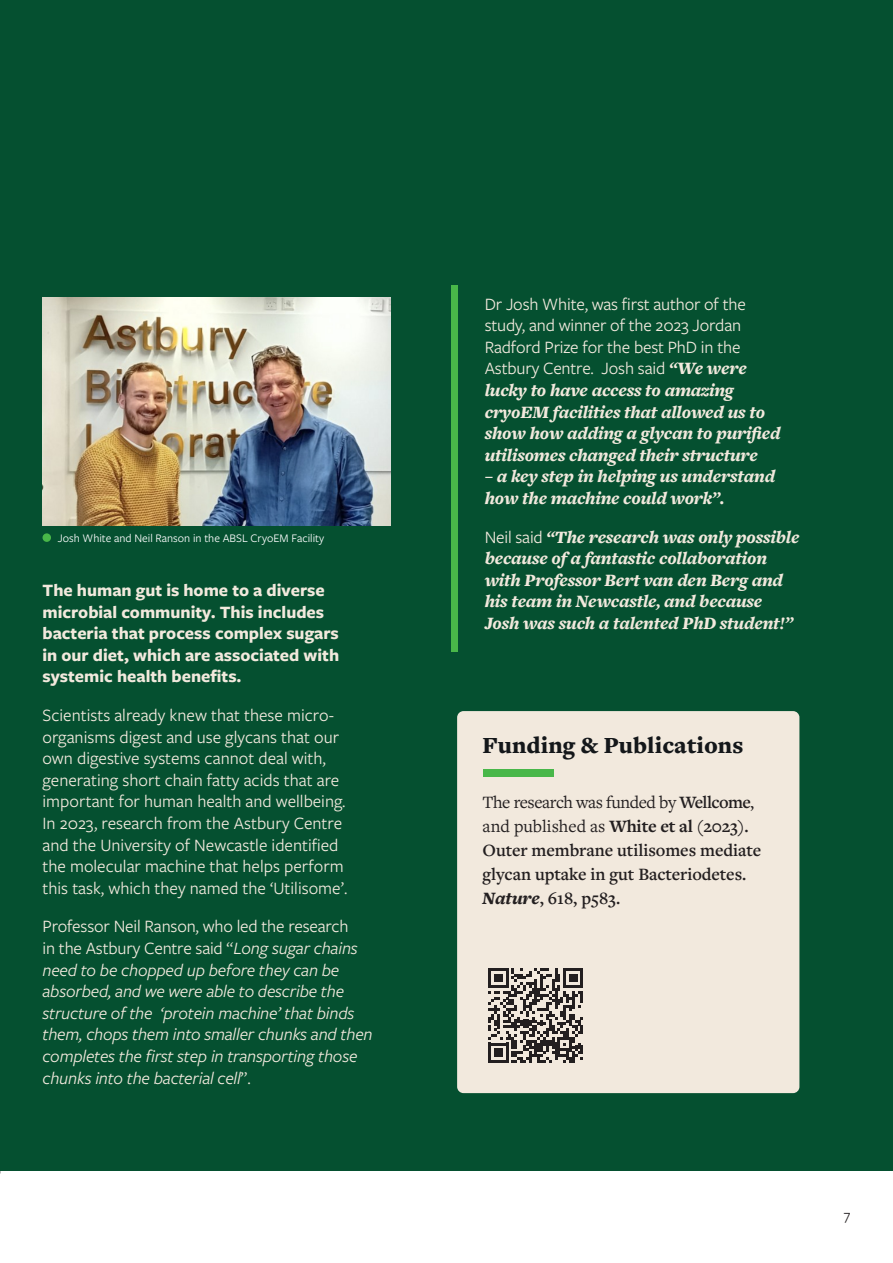
<style>
.page{position:relative;width:893px;height:1263px;background:#fff}
.page>*{position:absolute;margin:0;border:0;box-sizing:border-box;transform-origin:0 0}
.Intro_copy{font:900 24px "Freight Text Pro";color:#14171a}
.t1{font:italic 900 18px/21.6px "Freight Text Pro";letter-spacing:-.01em;color:#f2e9dd}
.t2{font:18px/21.6px "Freight Sans Pro";color:#f2e9dd}
.t3{font:italic 18px/21.6px "Freight Sans Pro";letter-spacing:-.01em;color:#f2e9dd}
.t4{font:700 18px/21.6px "Freight Sans Pro";color:#f2e9dd}
.Publications{font:600 18px/24px "Freight Text Pro";letter-spacing:-.005em;color:#231f20}
.t5{font:15px "Freight Sans Pro";color:#231f20}
.Image_caption{font:12px "Freight Sans Pro";color:#fff}
.s1{font-style:normal}
.s2{font-family:"Freight Sans Pro";font-weight:400;font-style:normal}
.s3{font-weight:400}
.s4{font-weight:700}
.s5{font-weight:900;font-style:italic}
</style>
<div class="page">
<div style="left:0;top:0;width:893px;height:1170px;background:#055030"></div>
<hr style="left:0;top:966px;width:1px;height:208px;background:#001800">
<div style="left:457px;top:711px;width:342px;height:382px;background:#f2e9dd;border-radius:6px"></div>
<div style="left:483px;top:770px;width:71px;height:7px;background:#49b749"></div>
<div style="left:451px;top:285px;width:7px;height:366px;background:#49b749"></div>
<svg style="left:488px;top:968px;width:95px;height:95px"></svg>
<div style="left:43px;top:533px;width:8px;height:9px;background:#49b749;border-radius:50%"></div>
<img style="left:43px;top:297px;width:347px;height:228px">
<p class="Image_caption" style="left:58px;top:530px;width:268px">Josh White and Neil Ranson in the ABSL CryoEM Facility</p>
<p class="t4" style="left:43px;top:578px;width:298px">The human gut is home to a diverse microbial community. This includes bacteria that process complex sugars in our diet, which are associated with systemic health benefits.</p>
<p class="t2" style="left:43px;top:703px;width:306px">Scientists already knew that these micro&shy;organisms digest and use glycans that our own digestive systems cannot deal with, generating short chain fatty acids that are important for human health and wellbeing.<br>In 2023, research from the Astbury Centre and the University of Newcastle identified the molecular machine that helps perform this task, which they named the ‘Utilisome’.</p>
<p class="t3" style="left:43px;top:915px;width:332px"><span class="s1">Professor Neil Ranson, who led the research<br>in the Astbury Centre said “</span>Long sugar chains need to be chopped up before they can be absorbed, and we were able to describe the structure of the ‘protein machine’ that binds them, chops them into smaller chunks and then completes the first step in transporting those chunks into the bacterial cell<span class="s1">”.</span></p>
<p class="t1" style="left:485px;top:292px;width:297px"><span class="s2">Dr Josh White, was first author of the study, and winner of the 2023 Jordan Radford Prize for the best PhD in the Astbury Centre. Josh said</span> “We were lucky to have access to amazing cryoEM facilities that allowed us to show how adding a glycan to purified utilisomes changed their structure</p>
<p class="t1" style="left:485px;top:465px;width:292px">– a key step in helping us understand how the machine could work”.</p>
<p class="t1" style="left:485px;top:525px;width:316px"><span class="s2">Neil said</span> “The research was only possible because of a fantastic collaboration with Professor Bert van den Berg and his team in Newcastle, and because Josh was such a talented PhD student!”</p>
<p class="Intro_copy" style="left:483px;top:729px;width:262px">Funding &amp; Publications</p>
<p class="Publications" style="left:483px;top:789px;width:280px"><span class="s3">The research was funded by</span> Wellcome<span class="s3">, and published as</span> <span class="s4">White et al</span> (2023).<br>Outer membrane utilisomes mediate glycan uptake in gut Bacteriodetes.<br><span class="s5">Nature</span>, 618, p583.</p>
<p class="t5" style="left:844px;top:1205px;width:8px">7</p>
</div>
